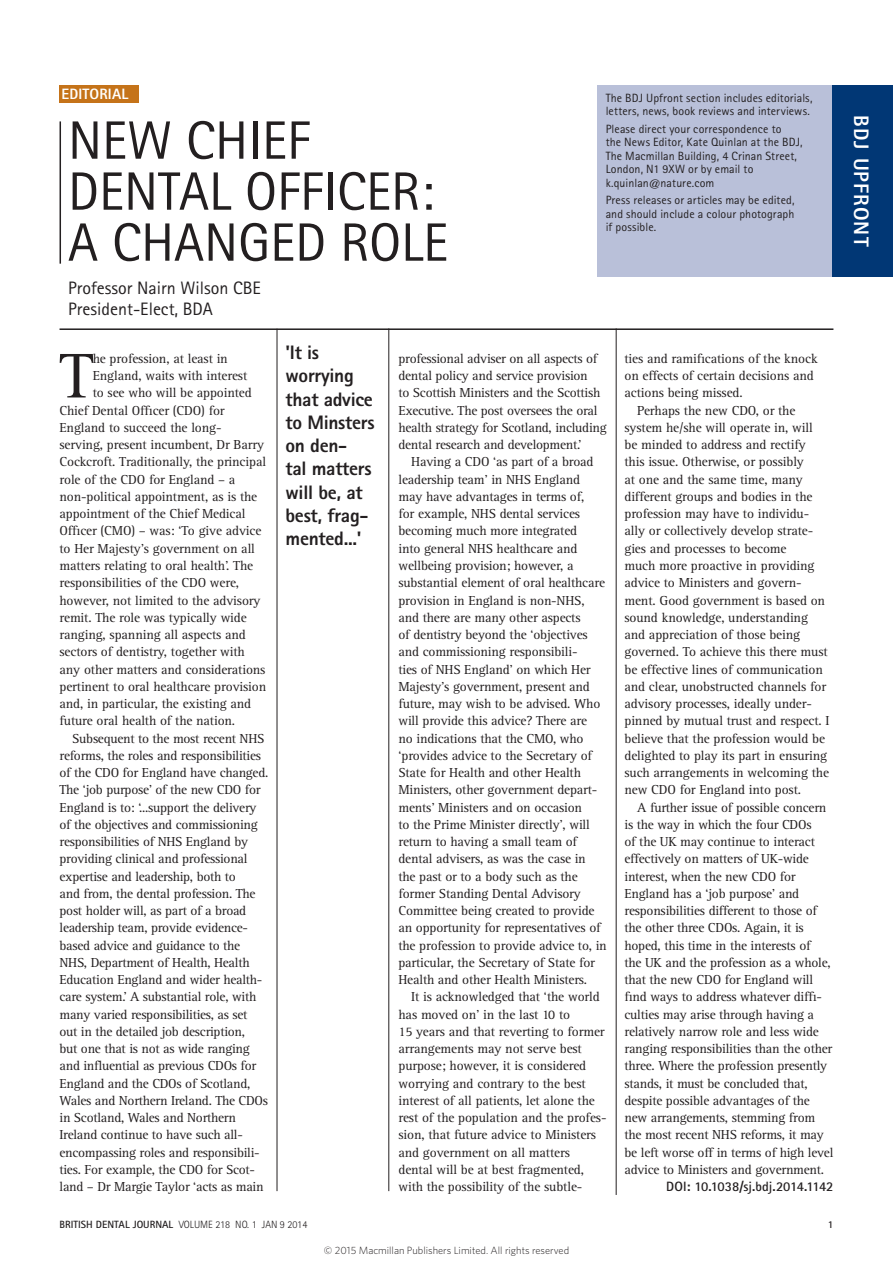
<style>
.page{position:relative;width:893px;height:1263px;background:#fff}
.page>*{position:absolute;margin:0;border:0;box-sizing:border-box;transform-origin:0 0}
._1_BDJ_body_fullout{font:65.25px "Rotis Serif Std";color:#231f20}
.t1{font:54px/51px "Rotis Sans Serif Std";color:#231f20}
.t2{font:800 21px "Rotis Sans Serif Std";letter-spacing:.045em;color:#fff}
._1_BDJ_body{font:800 19.5px/23.2px "Rotis Sans Serif Std";letter-spacing:-.015em;color:#231f20}
._1_BDJ_author{font:18px/21px "Rotis Sans Serif Std";color:#231f20}
.Diary_head{font:800 15px "Rotis Sans Serif Std";letter-spacing:.01em;color:#fff}
._1_BDJ_body-2{font:13.5px/17.2px "Rotis Serif Std";letter-spacing:-.015em;color:#231f20}
._1_BDJ_body_fullout-2{font:13.5px "Rotis Serif Std";letter-spacing:-.01em;color:#231f20}
._1_BDJ_DOI{font:700 13.5px "Rotis Sans Serif Std";letter-spacing:-.005em;color:#231f20}
.t3{font:12px/13.5px "Rotis Sans Serif Std";letter-spacing:.01em;color:#231f20}
.t4{font:300 10.5px "Whitney";color:#231f20}
.t5{font:300 10.5px "Rotis Sans Serif Std";color:#231f20}
.t6{font:700 10.5px "Rotis Sans Serif Std";color:#231f20}
.s1{font-weight:700}
</style>
<div class="page">
<hr style="left:389px;top:328px;width:1px;height:863px;background:#231f20">
<hr style="left:616px;top:328px;width:1px;height:867px;background:#231f20">
<hr style="left:277px;top:329px;width:1px;height:862px;background:#231f20">
<div style="left:60px;top:85px;width:79px;height:17px;background:#c57319"></div>
<div style="left:597px;top:85px;width:296px;height:191px;background:#b9c0d9"></div>
<div style="left:832px;top:85px;width:61px;height:191px;background:#013775"></div>
<hr style="left:60px;top:328px;width:773px;height:2px;background:#231f20">
<hr style="left:60px;top:121px;width:1px;height:143px;background:#231f20">
<p class="Diary_head" style="left:62px;top:84px;width:68px">EDITORIAL</p>
<p class="t3" style="left:606px;top:91px;width:208px">The BDJ Upfront section includes editorials, letters, news, book reviews and interviews.</p>
<p class="t3" style="left:606px;top:122px;width:198px">Please direct your correspondence to<br>the News Editor, Kate Quinlan at the BDJ, The Macmillan Building, 4 Crinan Street, London, N1 9XW or by email to k.quinlan@nature.com</p>
<p class="t3" style="left:606px;top:194px;width:190px;text-align:justify">Press releases or articles may be edited, and should include a colour photograph if possible.</p>
<p class="t1" style="left:68px;top:115px;width:382px">NEW CHIEF<br>DENTAL OFFICER:<br>A CHANGED ROLE</p>
<p class="_1_BDJ_author" style="left:68px;top:278px;width:194px">Professor Nairn Wilson CBE<br>President-Elect, BDA</p>
<p class="_1_BDJ_body_fullout" style="left:60px;top:339px;width:35px">T</p>
<p class="_1_BDJ_body_fullout-2" style="left:93px;top:351px;width:137px">he profession, at least in</p>
<p class="_1_BDJ_body" style="left:285px;top:341px;width:91px">'It is worrying that advice to Minsters on den-<br>tal matters will be, at best, frag&shy;mented...'</p>
<p class="_1_BDJ_body-2" style="left:398px;top:350px;width:210px">professional adviser on all aspects of dental policy and service provision<br>to Scottish Ministers and the Scottish Executive. The post oversees the oral health strategy for Scotland, including dental research and development.’</p>
<p class="_1_BDJ_body-2" style="left:398px;top:454px;width:210px;text-indent:13px">Having a CDO ‘as part of a broad leadership team’ in NHS England may have advantages in terms of,<br>for example, NHS dental services becoming much more integrated<br>into general NHS healthcare and wellbeing provision; however, a substantial element of oral healthcare provision in England is non-NHS, and there are many other aspects<br>of dentistry beyond the ‘objectives and commissioning responsibili-<br>ties of NHS England’ on which Her Majesty’s government, present and future, may wish to be advised. Who will provide this advice? There are<br>no indications that the CMO, who ‘provides advice to the Secretary of State for Health and other Health Ministers, other government depart&shy;ments’ Ministers and on occasion<br>to the Prime Minister directly’, will return to having a small team of dental advisers, as was the case in<br>the past or to a body such as the former Standing Dental Advisory Committee being created to provide an opportunity for representatives of the profession to provide advice to, in particular, the Secretary of State for Health and other Health Ministers.</p>
<p class="_1_BDJ_body-2" style="left:398px;top:988px;width:210px;text-indent:13px">It is acknowledged that ‘the world has moved on’ in the last 10 to<br>15 years and that reverting to former arrangements may not serve best purpose; however, it is considered worrying and contrary to the best interest of all patients, let alone the rest of the population and the profes&shy;sion, that future advice to Ministers and government on all matters dental will be at best fragmented, with the possibility of the subtle-</p>
<p class="_1_BDJ_body-2" style="left:624px;top:350px;width:195px">ties and ramifications of the knock on effects of certain decisions and actions being missed.</p>
<p class="_1_BDJ_body-2" style="left:624px;top:402px;width:207px;text-indent:13px">Perhaps the new CDO, or the system he/she will operate in, will<br>be minded to address and rectify<br>this issue. Otherwise, or possibly<br>at one and the same time, many different groups and bodies in the profession may have to individu&shy;ally or collectively develop strate&shy;gies and processes to become<br>much more proactive in providing advice to Ministers and govern&shy;ment. Good government is based on sound knowledge, understanding and appreciation of those being governed. To achieve this there must be effective lines of communication and clear, unobstructed channels for advisory processes, ideally under&shy;pinned by mutual trust and respect. I believe that the profession would be delighted to play its part in ensuring such arrangements in welcoming the new CDO for England into post.</p>
<p class="_1_BDJ_body-2" style="left:624px;top:799px;width:210px;text-indent:13px">A further issue of possible concern is the way in which the four CDOs<br>of the UK may continue to interact effectively on matters of UK-wide interest, when the new CDO for England has a ‘job purpose’ and responsibilities different to those of the other three CDOs. Again, it is hoped, this time in the interests of<br>the UK and the profession as a whole, that the new CDO for England will find ways to address whatever diffi&shy;culties may arise through having a relatively narrow role and less wide ranging responsibilities than the other three. Where the profession presently stands, it must be concluded that, despite possible advantages of the new arrangements, stemming from the most recent NHS reforms, it may be left worse off in terms of high level advice to Ministers and government.</p>
<p class="_1_BDJ_DOI" style="left:666px;top:1178px;width:169px">DOI: 10.1038/sj.bdj.2014.1142</p>
<p class="_1_BDJ_body_fullout-2" style="left:93px;top:368px;width:156px">England, waits with interest</p>
<p class="_1_BDJ_body_fullout-2" style="left:93px;top:385px;width:161px">to see who will be appointed</p>
<p class="_1_BDJ_body_fullout-2" style="left:60px;top:403px;width:167px">Chief Dental Officer (CDO) for</p>
<p class="_1_BDJ_body_fullout-2" style="left:60px;top:420px;width:164px">England to succeed the long-</p>
<p class="_1_BDJ_body_fullout-2" style="left:60px;top:437px;width:206px">serving, present incumbent, Dr Barry</p>
<p class="_1_BDJ_body_fullout-2" style="left:60px;top:454px;width:208px">Cockcroft. Traditionally, the principal</p>
<p class="_1_BDJ_body_fullout-2" style="left:60px;top:472px;width:177px">role of the CDO for England – a</p>
<p class="_1_BDJ_body_fullout-2" style="left:60px;top:489px;width:199px">non-political appointment, as is the</p>
<p class="_1_BDJ_body_fullout-2" style="left:60px;top:506px;width:188px">appointment of the Chief Medical</p>
<p class="_1_BDJ_body_fullout-2" style="left:60px;top:523px;width:203px">Officer (CMO) – was: ‘To give advice</p>
<p class="_1_BDJ_body_fullout-2" style="left:60px;top:541px;width:197px">to Her Majesty’s government on all</p>
<p class="_1_BDJ_body_fullout-2" style="left:60px;top:558px;width:195px">matters relating to oral health’. The</p>
<p class="_1_BDJ_body_fullout-2" style="left:60px;top:575px;width:181px">responsibilities of the CDO were,</p>
<p class="_1_BDJ_body_fullout-2" style="left:60px;top:592px;width:203px">however, not limited to the advisory</p>
<p class="_1_BDJ_body_fullout-2" style="left:60px;top:610px;width:189px">remit. The role was typically wide</p>
<p class="_1_BDJ_body_fullout-2" style="left:60px;top:627px;width:188px">ranging, spanning all aspects and</p>
<p class="_1_BDJ_body_fullout-2" style="left:60px;top:644px;width:187px">sectors of dentistry, together with</p>
<p class="_1_BDJ_body_fullout-2" style="left:60px;top:661px;width:207px">any other matters and considerations</p>
<p class="_1_BDJ_body_fullout-2" style="left:60px;top:679px;width:208px">pertinent to oral healthcare provision</p>
<p class="_1_BDJ_body_fullout-2" style="left:60px;top:696px;width:193px">and, in particular, the existing and</p>
<p class="_1_BDJ_body_fullout-2" style="left:60px;top:713px;width:177px">future oral health of the nation.</p>
<p class="_1_BDJ_body-2" style="left:60px;top:730px;width:210px;text-indent:13px">Subsequent to the most recent NHS reforms, the roles and responsibilities of the CDO for England have changed.<br>The ‘job purpose’ of the new CDO for England is to: ‘...support the delivery of the objectives and commissioning responsibilities of NHS England by providing clinical and professional expertise and leadership, both to<br>and from, the dental profession. The post holder will, as part of a broad leadership team, provide evidence&shy;based advice and guidance to the NHS, Department of Health, Health Education England and wider health&shy;care system.’ A substantial role, with many varied responsibilities, as set out in the detailed job description,<br>but one that is not as wide ranging and influential as previous CDOs for England and the CDOs of Scotland, Wales and Northern Ireland. The CDOs in Scotland, Wales and Northern Ireland continue to have such all&shy;encompassing roles and responsibili&shy;ties. For example, the CDO for Scot&shy;land – Dr Margie Taylor ‘acts as main</p>
<p class="t5" style="left:60px;top:1218px;width:249px"><span class="s1">BRITISH DENTAL JOURNAL</span> VOLUME 218 NO. 1 JAN 9 2014</p>
<p class="t6" style="left:828px;top:1217px;width:7px">1</p>
<p class="t4" style="left:324px;top:1243px;width:247px">© 2015 Macmillan Publishers Limited. All rights reserved</p>
<p class="t2" style="left:875px;top:115px;width:133px;rotate:90deg">BDJ UPFRONT</p>
</div>
